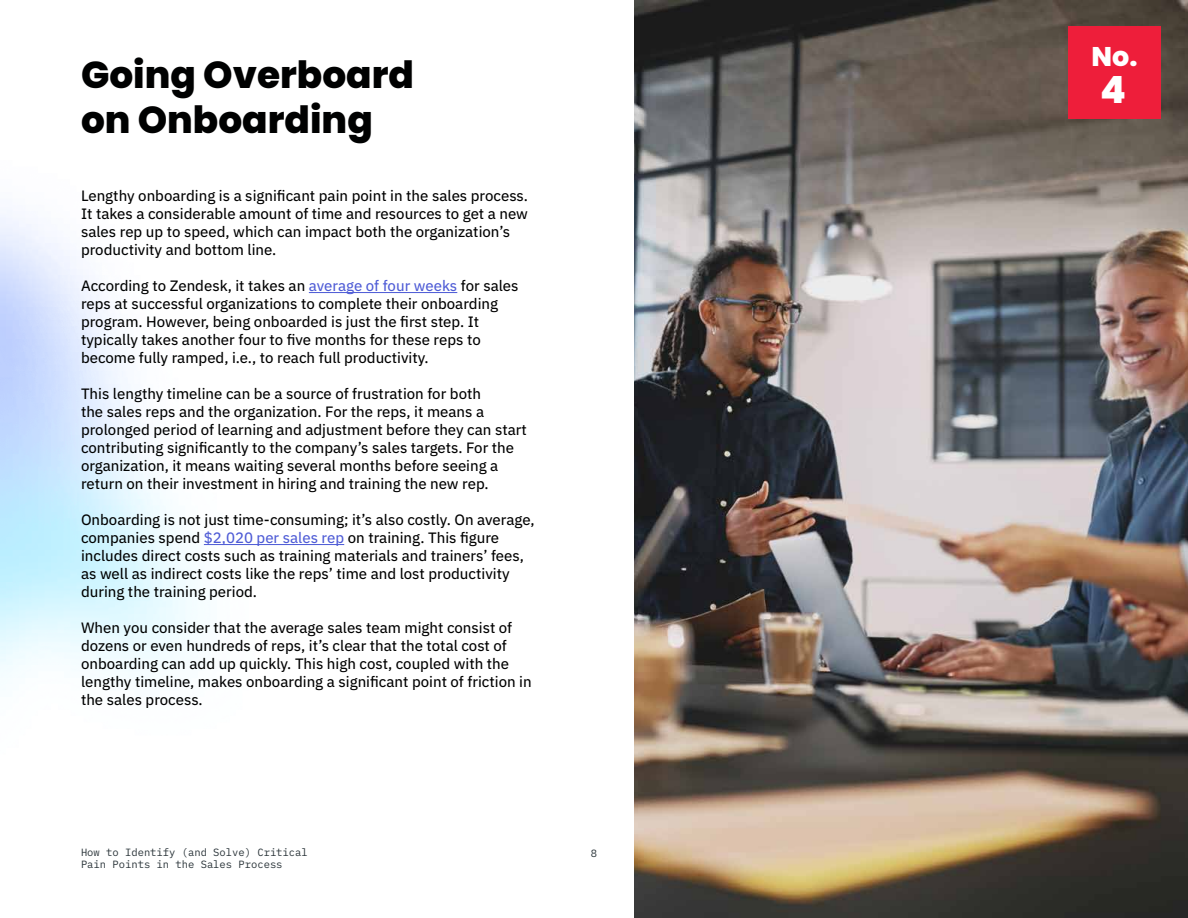
<style>
.page{position:relative;width:1188px;height:918px;background:#fff}
.page>*{position:absolute;margin:0;border:0;box-sizing:border-box;transform-origin:0 0}
.t1{font:800 37.5px/45px "Poppins";color:#000101}
.t2{font:800 37.5px "Poppins";color:#fff}
.t3{font:800 27px "Poppins";color:#fff}
.t4{font:15px/18px "IBM Plex Sans Text";color:#000101}
.t5{font:10.5px/12.6px "IBM Plex Mono";color:#2a3439}
.s1{color:#4f5cd6}
</style>
<div class="page">
<img style="left:634px;top:0;width:554px;height:918px">
<hr style="left:309px;top:292px;width:148px;height:1px;background:#4f5cd6">
<hr style="left:204px;top:544px;width:140px;height:1px;background:#4f5cd6">
<div style="left:1069px;top:26px;width:92px;height:92px;background:#ee1e3a"></div>
<h1 class="t1" style="left:81px;top:53px;width:334px">Going Overboard on Onboarding</h1>
<p class="t4" style="left:81px;top:185px;width:449px">Lengthy onboarding is a significant pain point in the sales process.<br>It takes a considerable amount of time and resources to get a new sales rep up to speed, which can impact both the organization’s productivity and bottom line.</p>
<p class="t4" style="left:81px;top:275px;width:439px">According to Zendesk, it takes an <span class="s1">average of four weeks</span> for sales reps at successful organizations to complete their onboarding program. However, being onboarded is just the first step. It typically takes another four to five months for these reps to become fully ramped, i.e., to reach full productivity.</p>
<p class="t4" style="left:81px;top:383px;width:447px">This lengthy timeline can be a source of frustration for both<br>the sales reps and the organization. For the reps, it means a prolonged period of learning and adjustment before they can start contributing significantly to the company’s sales targets. For the organization, it means waiting several months before seeing a return on their investment in hiring and training the new rep.</p>
<p class="t4" style="left:81px;top:509px;width:455px">Onboarding is not just time-consuming; it’s also costly. On average, companies spend <span class="s1">$2,020 per sales rep</span> on training. This figure includes direct costs such as training materials and trainers’ fees, as well as indirect costs like the reps’ time and lost productivity during the training period.</p>
<p class="t4" style="left:81px;top:617px;width:452px">When you consider that the average sales team might consist of dozens or even hundreds of reps, it’s clear that the total cost of onboarding can add up quickly. This high cost, coupled with the lengthy timeline, makes onboarding a significant point of friction in the sales process.</p>
<p class="t5" style="left:81px;top:845px;width:228px">How to Identify (and Solve) Critical<br>Pain Points in the Sales Process</p>
<p class="t5" style="left:591px;top:847px;width:8px">8</p>
<h2 class="t3" style="left:1092px;top:40px;width:47px">No.</h2>
<h1 class="t2" style="left:1100px;top:68px;width:27px">4</h1>
</div>
